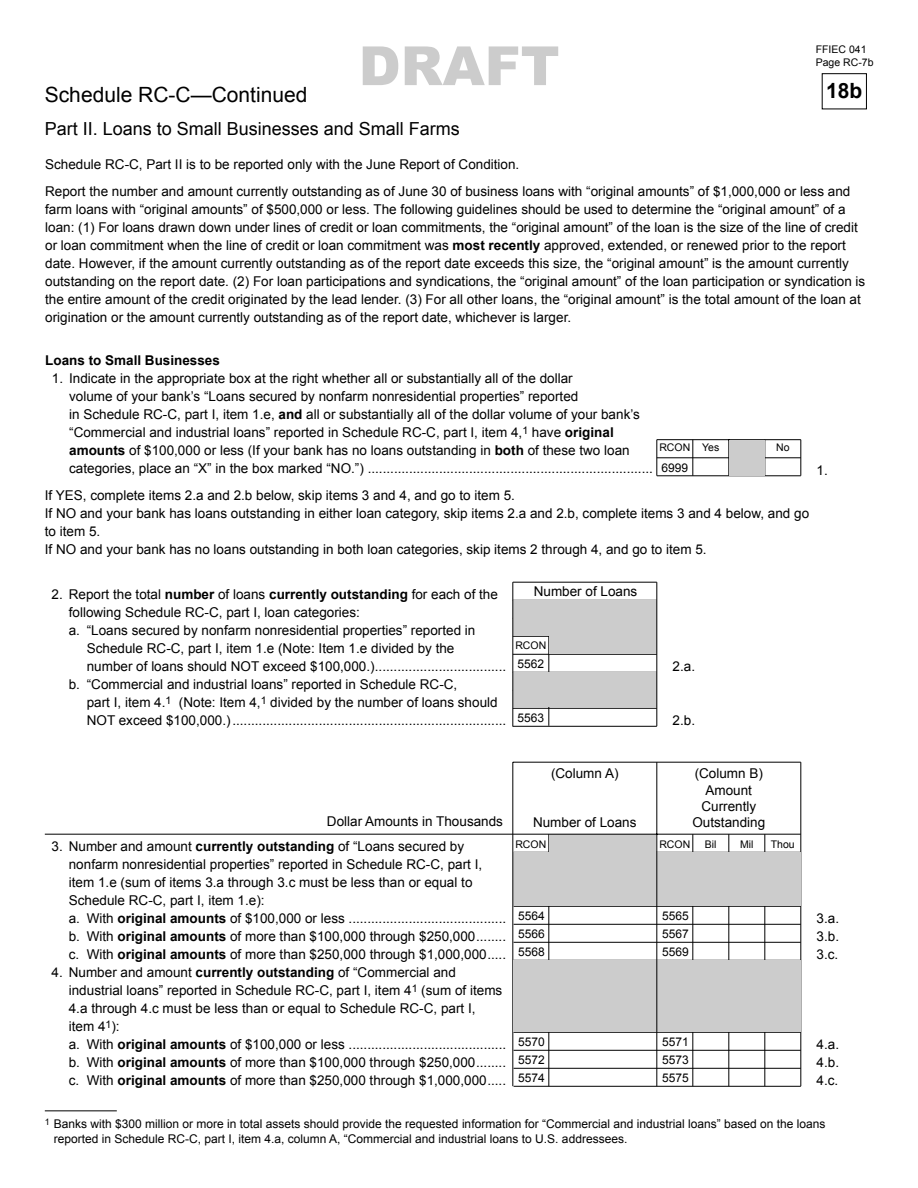
<style>
.page{position:relative;width:918px;height:1188px;background:#fff}
.page>*{position:absolute;margin:0;border:0;box-sizing:border-box;transform-origin:0 0}
.t1{font:900 54px "Arial";color:#ccc}
.t2{font:21px "Arial";color:#000}
.t3{font:700 21px "Arial";color:#000}
.t4{font:18px "Arial";color:#000}
.t5{font:13.5px/18px "Arial";color:#000}
.t6{font:700 13.5px "Arial";color:#000}
.t7{font:12px/15px "Arial";color:#000}
.t8{font:10.5px/13.5px "Arial";color:#000}
.s1{font-weight:700}
</style>
<div class="page">
<hr style="left:513px;top:600px;width:144px;height:1px;background:#000">
<hr style="left:513px;top:636px;width:144px;height:1px;background:#000">
<hr style="left:513px;top:654px;width:144px;height:1px;background:#000">
<hr style="left:513px;top:672px;width:144px;height:1px;background:#000">
<hr style="left:513px;top:708px;width:144px;height:1px;background:#000">
<hr style="left:513px;top:726px;width:144px;height:1px;background:#000">
<hr style="left:514px;top:852px;width:287px;height:1px;background:#000">
<hr style="left:514px;top:906px;width:287px;height:1px;background:#000">
<hr style="left:514px;top:924px;width:287px;height:1px;background:#000">
<hr style="left:514px;top:942px;width:287px;height:1px;background:#000">
<hr style="left:514px;top:960px;width:287px;height:1px;background:#000">
<hr style="left:514px;top:1032px;width:287px;height:1px;background:#000">
<hr style="left:514px;top:1050px;width:287px;height:1px;background:#000">
<hr style="left:514px;top:1068px;width:287px;height:1px;background:#000">
<hr style="left:514px;top:1086px;width:287px;height:1px;background:#000">
<svg style="left:656px;top:73px;width:211px;height:403px"></svg>
<hr style="left:657px;top:457px;width:144px;height:1px;background:#000">
<hr style="left:657px;top:475px;width:144px;height:1px;background:#000">
<hr style="left:764px;top:440px;width:1px;height:36px;background:#000">
<hr style="left:692px;top:440px;width:1px;height:36px;background:#000">
<hr style="left:800px;top:440px;width:1px;height:36px;background:#000">
<hr style="left:656px;top:440px;width:1px;height:36px;background:#000">
<hr style="left:548px;top:834px;width:1px;height:252px;background:#000">
<hr style="left:513px;top:582px;width:144px;height:1px;background:#000">
<hr style="left:548px;top:600px;width:1px;height:126px;background:#000">
<div style="left:513px;top:601px;width:143px;height:35px;background:#ccc"></div>
<div style="left:513px;top:673px;width:143px;height:34px;background:#ccc"></div>
<hr style="left:512px;top:582px;width:1px;height:145px;background:#000">
<hr style="left:764px;top:834px;width:1px;height:252px;background:#000">
<hr style="left:728px;top:834px;width:1px;height:252px;background:#000">
<hr style="left:692px;top:834px;width:1px;height:252px;background:#000">
<hr style="left:800px;top:762px;width:1px;height:324px;background:#000">
<div style="left:513px;top:853px;width:287px;height:53px;background:#ccc"></div>
<hr style="left:512px;top:762px;width:1px;height:324px;background:#000">
<hr style="left:513px;top:762px;width:288px;height:1px;background:#000">
<div style="left:513px;top:961px;width:287px;height:71px;background:#ccc"></div>
<div style="left:549px;top:835px;width:107px;height:20px;background:#ccc"></div>
<hr style="left:656px;top:762px;width:1px;height:324px;background:#000">
<hr style="left:45px;top:834px;width:756px;height:1px;background:#000">
<hr style="left:45px;top:1110px;width:72px;height:1px;background:#000">
<div style="left:549px;top:634px;width:108px;height:20px;background:#ccc"></div>
<hr style="left:656px;top:582px;width:1px;height:144px;background:#000">
<div style="left:729px;top:440px;width:35px;height:35px;background:#ccc"></div>
<h1 class="t1" style="left:359px;top:26px;width:203px">DRAFT</h1>
<h2 class="t2" style="left:45px;top:83px;width:264px">Schedule RC-C—Continued</h2>
<h3 class="t4" style="left:45px;top:119px;width:417px">Part II. Loans to Small Businesses and Small Farms</h3>
<p class="t8" style="left:816px;top:42px;width:59px">FFIEC 041<br>Page RC-7b</p>
<h2 class="t3" style="left:826px;top:79px;width:38px">18b</h2>
<p class="t5" style="left:45px;top:151px;width:807px;line-height:27px">Schedule RC-C, Part II is to be reported only with the June Report of Condition.<br>Report the number and amount currently outstanding as of June 30 of business loans with “original amounts” of $1,000,000 or less and</p>
<p class="t5" style="left:45px;top:200px;width:822px">farm loans with “original amounts” of $500,000 or less. The following guidelines should be used to determine the “original amount” of a loan: (1) For loans drawn down under lines of credit or loan commitments, the “original amount” of the loan is the size of the line of credit or loan commitment when the line of credit or loan commitment was <span class="s1">most recently</span> approved, extended, or renewed prior to the report date. However, if the amount currently outstanding as of the report date exceeds this size, the “original amount” is the amount currently outstanding on the report date. (2) For loan participations and syndications, the “original amount” of the loan participation or syndication is the entire amount of the credit originated by the lead lender. (3) For all other loans, the “original amount” is the total amount of the loan at origination or the amount currently outstanding as of the report date, whichever is larger.</p>
<p class="t6" style="left:45px;top:353px;width:176px">Loans to Small Businesses</p>
<p class="t5" style="left:69px;top:369px;width:585px;text-indent:-17px">1. Indicate in the appropriate box at the right whether all or substantially all of the dollar<br>volume of your bank’s “Loans secured by nonfarm nonresidential properties” reported<br>in Schedule RC-C, part I, item 1.e, <span class="s1">and</span> all or substantially all of the dollar volume of your bank’s “Commercial and industrial loans” reported in Schedule RC-C, part I, item 4,<sup>1</sup> have <span class="s1">original amounts</span> of $100,000 or less (If your bank has no loans outstanding in <span class="s1">both</span> of these two loan categories, place an “X” in the box marked “NO.”) ............................................................................</p>
<p class="t8" style="left:659px;top:441px;width:62px">RCON Yes</p>
<p class="t8" style="left:776px;top:441px;width:15px">No</p>
<p class="t5" style="left:45px;top:486px;width:766px">If YES, complete items 2.a and 2.b below, skip items 3 and 4, and go to item 5.<br>If NO and your bank has loans outstanding in either loan category, skip items 2.a and 2.b, complete items 3 and 4 below, and go to item 5.<br>If NO and your bank has no loans outstanding in both loan categories, skip items 2 through 4, and go to item 5.</p>
<p class="t7" style="left:661px;top:460px;width:28px">6999</p>
<p class="t5" style="left:817px;top:461px;width:13px">1.</p>
<p class="t5" style="left:52px;top:585px;width:448px">2. Report the total <span class="s1">number</span> of loans <span class="s1">currently outstanding</span> for each of the</p>
<p class="t5" style="left:69px;top:603px;width:293px">following Schedule RC-C, part I, loan categories:</p>
<p class="t5" style="left:69px;top:621px;width:408px">a. “Loans secured by nonfarm nonresidential properties” reported in</p>
<p class="t5" style="left:87px;top:639px;width:369px">Schedule RC-C, part I, item 1.e (Note: Item 1.e divided by the</p>
<p class="t5" style="left:87px;top:657px;width:421px">number of loans should NOT exceed $100,000.) ...................................</p>
<p class="t5" style="left:69px;top:675px;width:390px">b. “Commercial and industrial loans” reported in Schedule RC-C,</p>
<p class="t5" style="left:87px;top:693px;width:412px">part I, item 4.<sup>1</sup> (Note: Item 4,<sup>1</sup> divided by the number of loans should</p>
<p class="t5" style="left:87px;top:711px;width:421px">NOT exceed $100,000.) .........................................................................</p>
<p class="t5" style="left:534px;top:582px;width:105px">Number of Loans</p>
<p class="t8" style="left:515px;top:639px;width:32px">RCON</p>
<p class="t7" style="left:517px;top:657px;width:28px">5562</p>
<p class="t7" style="left:517px;top:711px;width:28px">5563</p>
<p class="t5" style="left:673px;top:657px;width:24px">2.a.</p>
<p class="t5" style="left:673px;top:711px;width:24px">2.b.</p>
<p class="t5" style="left:551px;top:764px;width:69px">(Column A)</p>
<p class="t5" style="left:327px;top:812px;width:178px">Dollar Amounts in Thousands</p>
<p class="t5" style="left:533px;top:814px;width:105px">Number of Loans</p>
<p class="t5" style="left:692px;top:765px;width:74px;line-height:16.5px;text-align:center">(Column B)<br>Amount<br>Currently<br>Outstanding</p>
<p class="t5" style="left:69px;top:837px;width:439px;text-indent:-17px">3. Number and amount <span class="s1">currently outstanding</span> of “Loans secured by nonfarm nonresidential properties” reported in Schedule RC-C, part I, item 1.e (sum of items 3.a through 3.c must be less than or equal to Schedule RC-C, part I, item 1.e):<br>a. With <span class="s1">original amounts</span> of $100,000 or less .......................................... b. With <span class="s1">original amounts</span> of more than $100,000 through $250,000 ........ c. With <span class="s1">original amounts</span> of more than $250,000 through $1,000,000 .....</p>
<p class="t5" style="left:69px;top:963px;width:439px;text-indent:-17px">4. Number and amount <span class="s1">currently outstanding</span> of “Commercial and industrial loans” reported in Schedule RC-C, part I, item 4<sup>1</sup> (sum of items 4.a through 4.c must be less than or equal to Schedule RC-C, part I,<br>item 4<sup>1</sup>):<br>a. With <span class="s1">original amounts</span> of $100,000 or less .......................................... b. With <span class="s1">original amounts</span> of more than $100,000 through $250,000 ........ c. With <span class="s1">original amounts</span> of more than $250,000 through $1,000,000 .....</p>
<p class="t8" style="left:515px;top:837px;width:32px">RCON</p>
<p class="t8" style="left:659px;top:837px;width:32px">RCON</p>
<p class="t8" style="left:705px;top:837px;width:13px">Bil</p>
<p class="t8" style="left:740px;top:837px;width:15px">Mil</p>
<p class="t8" style="left:771px;top:837px;width:25px">Thou</p>
<p class="t7" style="left:518px;top:909px;width:28px">5564</p>
<p class="t7" style="left:662px;top:909px;width:28px">5565</p>
<p class="t7" style="left:518px;top:927px;width:28px">5566</p>
<p class="t7" style="left:662px;top:927px;width:28px">5567</p>
<p class="t7" style="left:518px;top:945px;width:28px">5568</p>
<p class="t7" style="left:662px;top:945px;width:28px">5569</p>
<p class="t7" style="left:518px;top:1035px;width:28px">5570</p>
<p class="t7" style="left:662px;top:1035px;width:28px">5571</p>
<p class="t7" style="left:518px;top:1053px;width:28px">5572</p>
<p class="t7" style="left:662px;top:1053px;width:28px">5573</p>
<p class="t7" style="left:518px;top:1071px;width:28px">5574</p>
<p class="t7" style="left:662px;top:1071px;width:28px">5575</p>
<p class="t5" style="left:817px;top:909px;width:24px;text-align:justify">3.a.<br>3.b.<br>3.c.</p>
<p class="t5" style="left:817px;top:1035px;width:24px;text-align:justify">4.a.<br>4.b.<br>4.c.</p>
<p class="t7" style="left:54px;top:1116px;width:773px;text-indent:-9px"><sup>1</sup> Banks with $300 million or more in total assets should provide the requested information for “Commercial and industrial loans” based on the loans reported in Schedule RC-C, part I, item 4.a, column A, “Commercial and industrial loans to U.S. addressees.</p>
</div>
